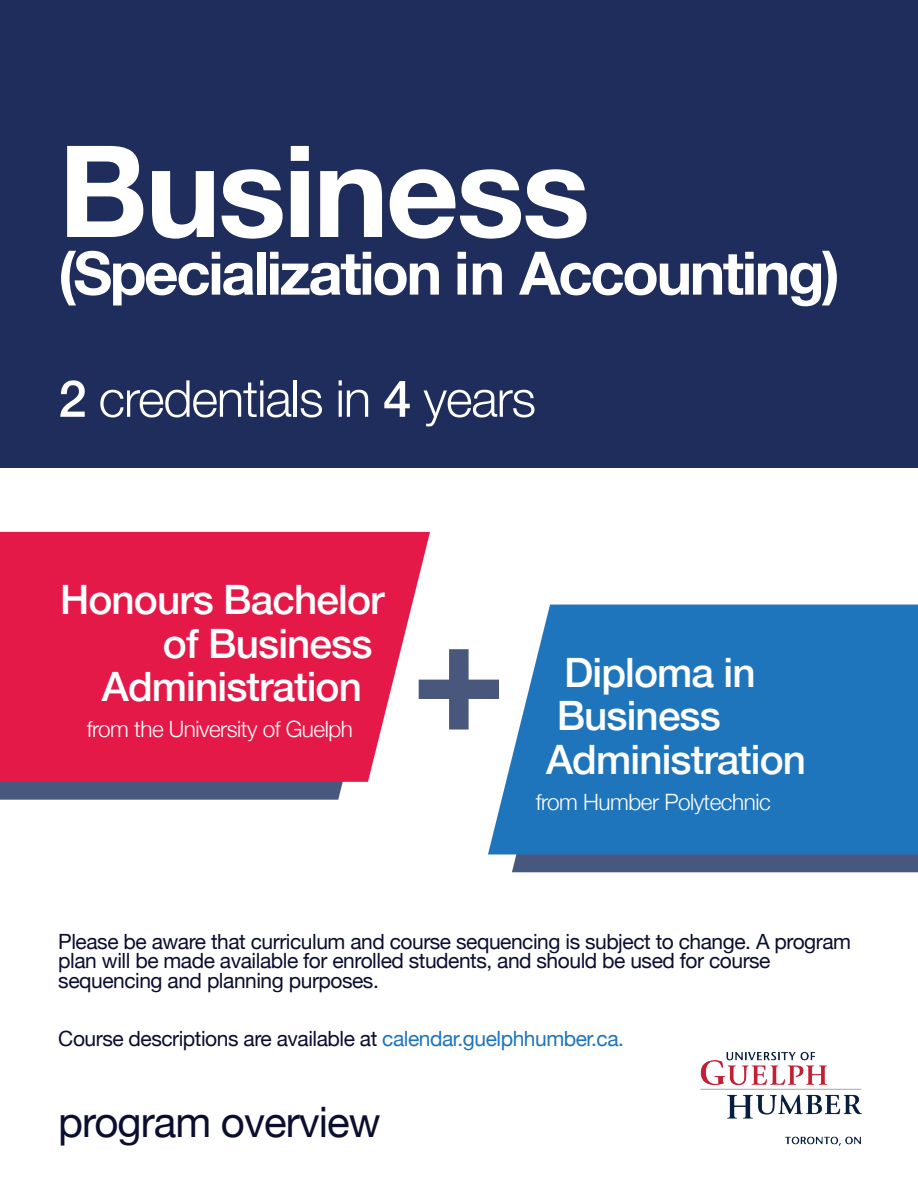
<style>
.page{position:relative;width:918px;height:1188px;background:#fff}
.page>*{position:absolute;margin:0;border:0;box-sizing:border-box;transform-origin:0 0}
.t1{font:700 151.95px "Helvetica";color:#49577c}
.t2{font:700 127.5px "Helvetica Neue";letter-spacing:-.025em;color:#fff}
.t3{font:700 60px "Helvetica Neue";letter-spacing:-.04em;color:#fff}
.t4{font:300 51px "Helvetica Neue";letter-spacing:-.02em;color:#fff}
.t5{font:42px "Helvetica Neue";letter-spacing:-.025em;color:#0b0e2f}
.t6{font:500 40.5px/43.5px "Helvetica Neue";letter-spacing:-.02em;color:#fff}
.t7{font:300 22.5px "Helvetica Neue";letter-spacing:-.02em;color:#fff}
.t8{font:21px/19.5px "Helvetica Neue";letter-spacing:-.02em;color:#0b0e2f}
.s1{font-style:inherit}
.s2{font-weight:500}
.s3{color:#1f75bc}
</style>
<div class="page">
<div style="left:0;top:0;width:918px;height:467px;background:#1e2d5b"></div>
<div style="left:512px;top:854px;width:406px;height:18px;background:#47577e"></div>
<div style="left:0;top:782px;width:343px;height:18px;background:#47577e"></div>
<svg style="left:488px;top:605px;width:430px;height:249px;background:#2f7fc0"></svg>
<svg style="left:0;top:532px;width:430px;height:250px;background:#e62954"></svg>
<img style="left:700px;top:1051px;width:162px;height:95px">
<h2 class="t2" style="left:58px;top:92px;width:533px">Business</h2>
<h3 class="t3" style="left:58px;top:226px;width:784px"><span class="s1">(</span>Specialization in <span class="s1">Accounting)</span></h3>
<h3 class="t4" style="left:58px;top:357px;width:479px"><span class="s2">2</span> credentials in <span class="s2">4</span> years</h3>
<h3 class="t6" style="left:60px;top:575px;width:326px">Honours Bachelor</h3>
<h3 class="t6" style="left:163px;top:618px;width:211px">of Business</h3>
<h3 class="t6" style="left:102px;top:662px;width:261px">Administration</h3>
<p class="t7" style="left:87px;top:711px;width:268px">from the University of Guelph</p>
<h1 class="t1" style="left:413px;top:583px;width:90px">+</h1>
<h3 class="t6" style="left:546px;top:648px;width:261px;text-indent:18px">Diploma in<br>Business<br>Administration</h3>
<p class="t7" style="left:536px;top:784px;width:237px">from Humber Polytechnic</p>
<p class="t8" style="left:58px;top:933px;width:794px">Please be aware that curriculum and course sequencing is subject to change. A program plan will be made available for enrolled students, and should be used for course sequencing and planning purposes.</p>
<p class="t8" style="left:58px;top:1030px;width:567px">Course descriptions are available at <span class="s3">calendar.guelphhumber.ca.</span></p>
<h3 class="t5" style="left:58px;top:1092px;width:324px">program overview</h3>
</div>
